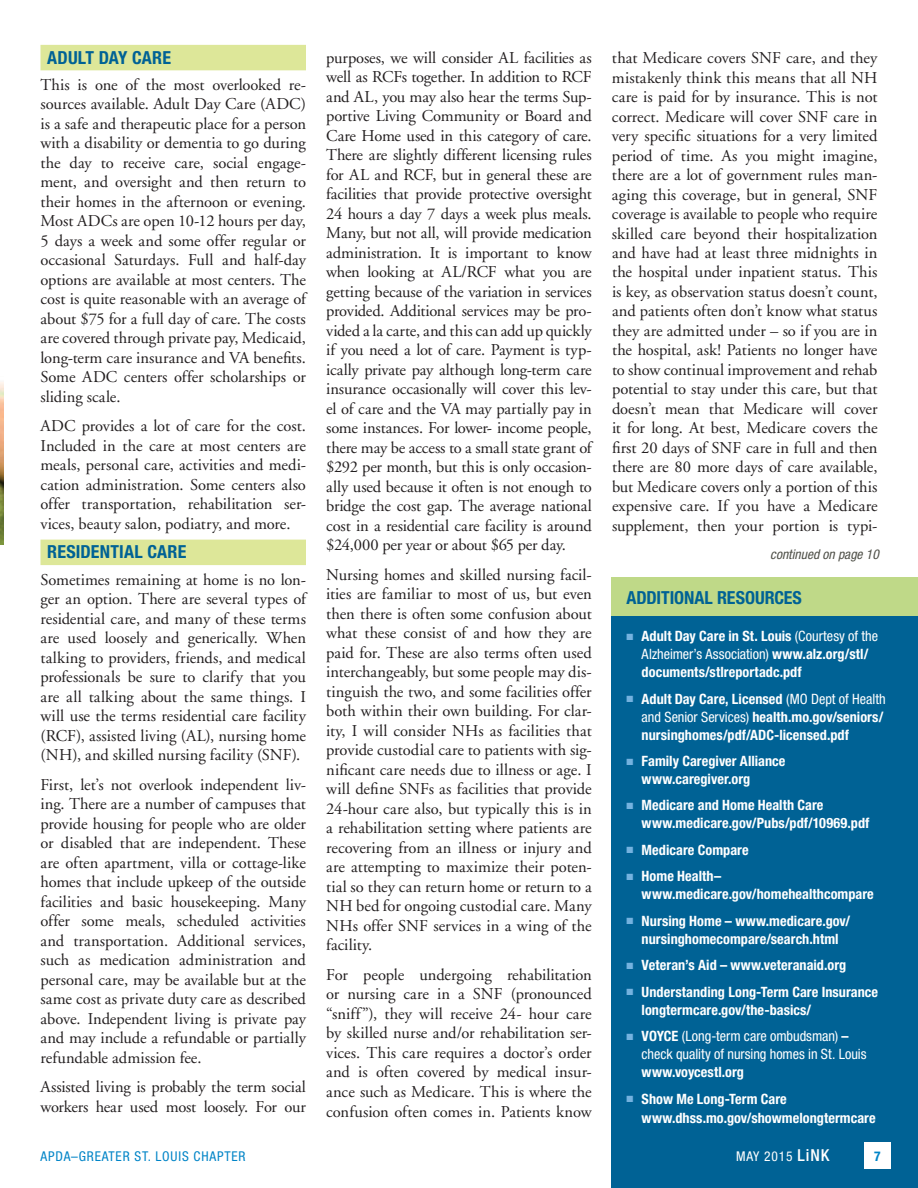
<style>
.page{position:relative;width:918px;height:1188px;background:#fff}
.page>*{position:absolute;margin:0;border:0;box-sizing:border-box;transform-origin:0 0}
.Main_Body_Copy{font:700 condensed 18px "Helvetica Neue LT Std";letter-spacing:.005em;color:#006295}
.Main_Body_Copy-2{font:16.5px/19.5px "Adobe Garamond";letter-spacing:-.005em;color:#231f20;text-align:justify}
.Main_Body_Copy-3{font:700 condensed 14.25px/18px "Helvetica Neue LT Std";letter-spacing:.005em;color:#fff}
.Main_Body_Copy-4{font:condensed 14.25px/18px "Helvetica Neue LT Std";letter-spacing:-.005em;color:#fff}
.t1{font:condensed 13.5px "Helvetica Neue LT Std";letter-spacing:.06em;color:#0084c7}
.end_info{font:italic condensed 13.5px "Helvetica Neue LT Std";color:#4f5048}
.t2{font:condensed 13.5px "Helvetica Neue LT Std";letter-spacing:.06em;color:#fff}
.t3{font:700 condensed 13.5px "Helvetica Neue LT Std";color:#0084c7}
.s1{color:#74b2df}
.s2{font-weight:400}
.s3{font-weight:700}
.s4{font-weight:500;font-size:16.5px}
</style>
<div class="page">
<div style="left:611px;top:578px;width:307px;height:610px;background:#006295"></div>
<div style="left:864px;top:1142px;width:27px;height:27px;background:#fff"></div>
<div style="left:40px;top:45px;width:266px;height:25px;background:#dde799"></div>
<div style="left:40px;top:540px;width:266px;height:25px;background:#dde799"></div>
<div style="left:611px;top:577px;width:307px;height:39px;background:#bfd988"></div>
<img style="left:0;top:382px;width:4px;height:162px">
<p class="Main_Body_Copy" style="left:47px;top:46px;width:125px">ADULT DAY CARE</p>
<p class="Main_Body_Copy-2" style="left:40px;top:75px;width:267px">This is one of the most overlooked re&shy;sources available. Adult Day Care (ADC) is a safe and therapeutic place for a person with a disability or dementia to go during the day to receive care, social engage&shy;ment, and oversight and then return to their homes in the afternoon or evening.<br>Most ADCs are open 10-12 hours per day, 5 days a week and some offer regular or occasional Saturdays. Full and half-day options are available at most centers. The cost is quite reasonable with an average of about $75 for a full day of care. The costs are covered through private pay, Medicaid, long-term care insurance and VA benefits.<br>Some ADC centers offer scholarships or sliding scale.</p>
<p class="Main_Body_Copy-2" style="left:40px;top:417px;width:267px">ADC provides a lot of care for the cost.<br>Included in the care at most centers are meals, personal care, activities and medi&shy;cation administration. Some centers also offer transportation, rehabilitation ser&shy;vices, beauty salon, podiatry, and more.</p>
<p class="Main_Body_Copy" style="left:47px;top:541px;width:141px">RESIDENTIAL CARE</p>
<p class="Main_Body_Copy-2" style="left:40px;top:570px;width:267px">Sometimes remaining at home is no lon&shy;ger an option. There are several types of residential care, and many of these terms are used loosely and generically. When talking to providers, friends, and medical professionals be sure to clarify that you are all talking about the same things. I will use the terms residential care facility (RCF), assisted living (AL), nursing home (NH), and skilled nursing facility (SNF).</p>
<p class="Main_Body_Copy-2" style="left:40px;top:775px;width:267px">First, let’s not overlook independent liv&shy;ing. There are a number of campuses that provide housing for people who are older or disabled that are independent. These are often apartment, villa or cottage-like homes that include upkeep of the outside facilities and basic housekeeping. Many offer some meals, scheduled activities and transportation. Additional services, such as medication administration and personal care, may be available but at the same cost as private duty care as described above. Independent living is private pay and may include a refundable or partially refundable admission fee.</p>
<p class="Main_Body_Copy-2" style="left:40px;top:1078px;width:267px">Assisted living is probably the term social workers hear used most loosely. For our</p>
<p class="Main_Body_Copy-2" style="left:326px;top:48px;width:267px">purposes, we will consider AL facilities as well as RCFs together. In addition to RCF and AL, you may also hear the terms Sup&shy;portive Living Community or Board and Care Home used in this category of care.<br>There are slightly different licensing rules for AL and RCF, but in general these are facilities that provide protective oversight 24 hours a day 7 days a week plus meals.<br>Many, but not all, will provide medication administration. It is important to know when looking at AL/RCF what you are getting because of the variation in services provided. Additional services may be pro&shy;vided a la carte, and this can add up quickly if you need a lot of care. Payment is typ&shy;ically private pay although long-term care insurance occasionally will cover this lev&shy;el of care and the VA may partially pay in some instances. For lower- income people, there may be access to a small state grant of $292 per month, but this is only occasion&shy;ally used because it often is not enough to bridge the cost gap. The average national cost in a residential care facility is around $24,000 per year or about $65 per day.</p>
<p class="Main_Body_Copy-2" style="left:326px;top:565px;width:267px">Nursing homes and skilled nursing facil&shy;ities are familiar to most of us, but even then there is often some confusion about what these consist of and how they are paid for. These are also terms often used interchangeably, but some people may dis&shy;tinguish the two, and some facilities offer both within their own building. For clar&shy;ity, I will consider NHs as facilities that provide custodial care to patients with sig&shy;nificant care needs due to illness or age. I will define SNFs as facilities that provide 24-hour care also, but typically this is in a rehabilitation setting where patients are recovering from an illness or injury and are attempting to maximize their poten&shy;tial so they can return home or return to a NH bed for ongoing custodial care. Many NHs offer SNF services in a wing of the facility.</p>
<p class="Main_Body_Copy-2" style="left:326px;top:965px;width:267px">For people undergoing rehabilitation or nursing care in a SNF (pronounced “sniff”), they will receive 24- hour care by skilled nurse and/or rehabilitation ser&shy;vices. This care requires a doctor’s order and is often covered by medical insur&shy;ance such as Medicare. This is where the confusion often comes in. Patients know</p>
<p class="Main_Body_Copy-2" style="left:612px;top:48px;width:267px">that Medicare covers SNF care, and they mistakenly think this means that all NH care is paid for by insurance. This is not correct. Medicare will cover SNF care in very specific situations for a very limited period of time. As you might imagine, there are a lot of government rules man&shy;aging this coverage, but in general, SNF coverage is available to people who require skilled care beyond their hospitalization and have had at least three midnights in the hospital under inpatient status. This is key, as observation status doesn’t count, and patients often don’t know what status they are admitted under – so if you are in the hospital, ask! Patients no longer have to show continual improvement and rehab potential to stay under this care, but that doesn’t mean that Medicare will cover it for long. At best, Medicare covers the first 20 days of SNF care in full and then there are 80 more days of care available, but Medicare covers only a portion of this expensive care. If you have a Medicare supplement, then your portion is typi-</p>
<p class="end_info" style="left:770px;top:547px;width:110px">continued on page 10</p>
<p class="Main_Body_Copy" style="left:626px;top:587px;width:177px">ADDITIONAL RESOURCES</p>
<p class="Main_Body_Copy-3" style="left:642px;top:627px;width:238px;text-indent:-15px"><span class="s1">■</span> Adult Day Care in St. Louis <span class="s2">(Courtesy of the<br>Alzheimer’s Association)</span> www.alz.org/stl/ documents/stlreportadc.pdf</p>
<p class="Main_Body_Copy-3" style="left:642px;top:689px;width:246px;text-indent:-15px"><span class="s1">■</span> Adult Day Care, Licensed <span class="s2">(MO Dept of Health and Senior Services)</span> health.mo.gov/seniors/ nursinghomes/pdf/ADC-licensed.pdf</p>
<p class="Main_Body_Copy-3" style="left:642px;top:752px;width:145px;text-indent:-15px"><span class="s1">■</span> Family Caregiver Alliance www.caregiver.org</p>
<p class="Main_Body_Copy-3" style="left:642px;top:796px;width:229px;text-indent:-15px"><span class="s1">■</span> Medicare and Home Health Care www.medicare.gov/Pubs/pdf/10969.pdf</p>
<p class="Main_Body_Copy-3" style="left:626px;top:841px;width:124px"><span class="s1">■</span> Medicare Compare</p>
<p class="Main_Body_Copy-3" style="left:642px;top:867px;width:234px;text-indent:-15px"><span class="s1">■</span> Home Health– www.medicare.gov/homehealthcompare</p>
<p class="Main_Body_Copy-3" style="left:626px;top:912px;width:225px;text-align:center"><span class="s1">■</span> Nursing Home – www.medicare.gov/ nursinghomecompare/search.html</p>
<p class="Main_Body_Copy-3" style="left:626px;top:956px;width:221px"><span class="s1">■</span> Veteran’s Aid – www.veteranaid.org</p>
<p class="Main_Body_Copy-3" style="left:642px;top:983px;width:238px;text-indent:-15px"><span class="s1">■</span> Understanding Long-Term Care Insurance longtermcare.gov/the-basics/</p>
<p class="Main_Body_Copy-4" style="left:642px;top:1027px;width:226px;text-indent:-15px"><span class="s1">■</span> <span class="s3">VOYCE</span> (Long-term care ombudsman) <span class="s3">– </span>check quality of nursing homes in St. Louis <span class="s3">www.voycestl.org</span></p>
<p class="Main_Body_Copy-3" style="left:642px;top:1089px;width:236px;line-height:19.5px;text-indent:-15px"><span class="s1">■</span> Show Me Long-Term Care www.dhss.mo.gov/showmelongtermcare</p>
<p class="t1" style="left:41px;top:1148px;width:206px">APDA–GREATER ST. LOUIS CHAPTER</p>
<p class="t2" style="left:736px;top:1148px;width:95px">MAY 2015 <span class="s4">LiNK</span></p>
<p class="t3" style="left:874px;top:1148px;width:8px">7</p>
</div>
